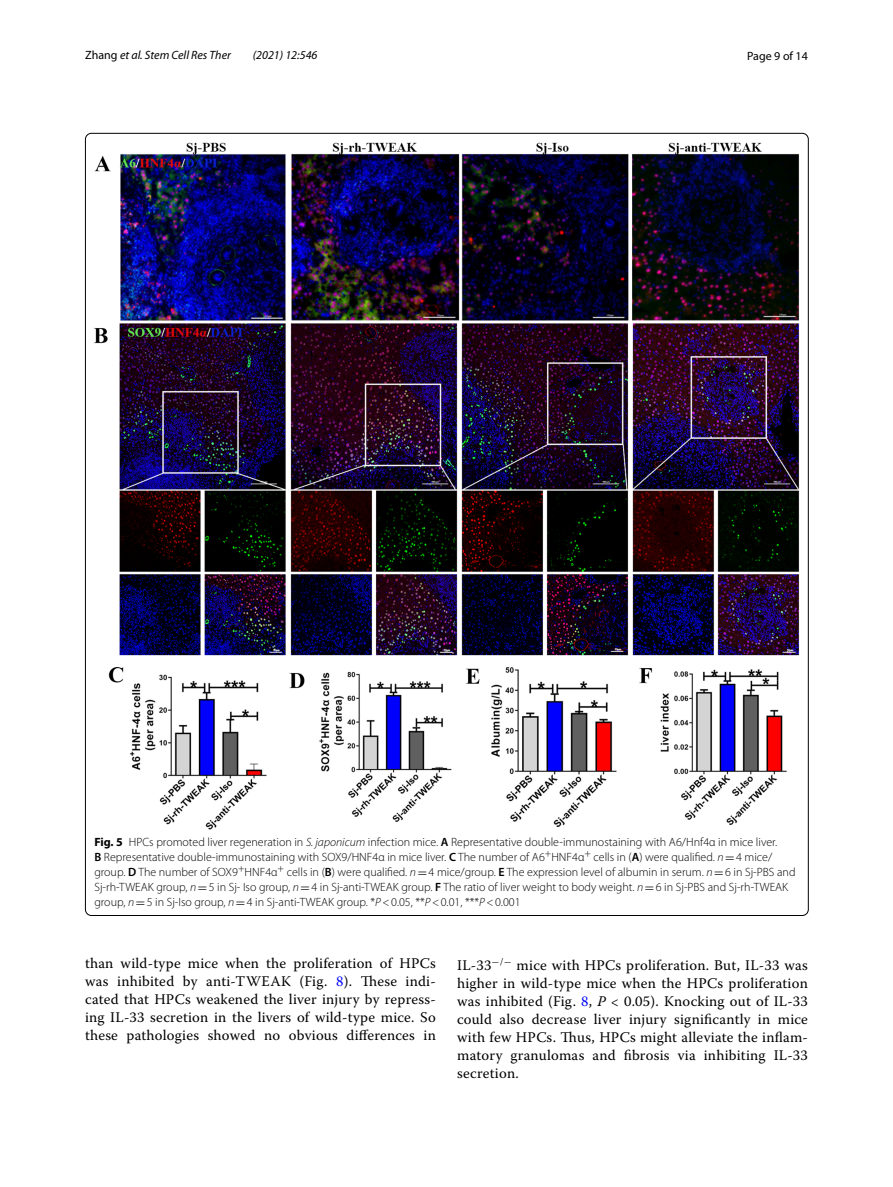
<style>
.page{position:relative;width:893px;height:1187px;background:#fff}
.page>*{position:absolute;margin:0;border:0;box-sizing:border-box;transform-origin:0 0}
.t1{font:14.7px/18px "Warnock Pro";letter-spacing:.015em;color:#000;text-align:justify}
.t2{font:300 12px/15px "Myriad Pro";color:#000}
.t3{font:italic 12px "Myriad Pro";color:#000}
.t4{font:12px "Myriad Pro";color:#000}
.s1{font-style:normal}
.s2{font-weight:700}
.s3{font-style:italic}
.s4{font-weight:600}
.s5{font-family:"MTSY";font-weight:400}
.s6{color:#00f}
</style>
<div class="page">
<img style="left:94px;top:142px;width:706px;height:688px">
<p class="t3" style="left:85px;top:48px;width:147px"><span class="s1">Zhang</span> et al. Stem Cell Res Ther</p>
<p class="t3" style="left:253px;top:48px;width:66px">(2021) 12:546</p>
<p class="t4" style="left:747px;top:48px;width:62px">Page 9 of 14</p>
<p class="t2" style="left:94px;top:834px;width:703px"><span class="s2">Fig. 5</span> HPCs promoted liver regeneration in <span class="s3">S. japonicum</span> infection mice. <span class="s4">A</span> Representative double-immunostaining with A6/Hnf4α in mice liver.<br><span class="s4">B</span> Representative double-immunostaining with SOX9/HNF4α in mice liver. <span class="s4">C</span> The number of A6<sup>+</sup>HNF4α<sup>+</sup> cells in (<span class="s4">A</span>) were qualified. <span class="s3">n</span><span class="s5">=</span>4 mice/ group. <span class="s4">D</span> The number of SOX9<sup>+</sup>HNF4α<sup>+</sup> cells in (<span class="s4">B</span>) were qualified. <span class="s3">n</span><span class="s5">=</span>4 mice/group. <span class="s4">E</span> The expression level of albumin in serum. <span class="s3">n</span><span class="s5">=</span>6 in Sj-PBS and Sj-rh-TWEAK group, <span class="s3">n</span><span class="s5">=</span>5 in Sj- Iso group, <span class="s3">n</span><span class="s5">=</span>4 in Sj-anti-TWEAK group. <span class="s4">F</span> The ratio of liver weight to body weight. <span class="s3">n</span><span class="s5">=</span>6 in Sj-PBS and Sj-rh-TWEAK group, <span class="s3">n</span><span class="s5">=</span>5 in Sj-Iso group, <span class="s3">n</span><span class="s5">=</span>4 in Sj-anti-TWEAK group. *<span class="s3">P</span>&lt;0.05, **<span class="s3">P</span>&lt;0.01, ***<span class="s3">P</span>&lt;0.001</p>
<p class="t1" style="left:85px;top:954px;width:352px">than wild-type mice when the proliferation of HPCs was inhibited by anti-TWEAK (Fig. <span class="s6">8</span>). These indi&shy;cated that HPCs weakened the liver injury by repress&shy;ing IL-33 secretion in the livers of wild-type mice. So these pathologies showed no obvious differences in</p>
<p class="t1" style="left:457px;top:956px;width:352px">IL-33<sup>−</sup><sup>/</sup><sup>−</sup> mice with HPCs proliferation. But, IL-33 was higher in wild-type mice when the HPCs proliferation was inhibited (Fig. <span class="s6">8</span>, <span class="s3">P</span> &lt; 0.05). Knocking out of IL-33 could also decrease liver injury significantly in mice with few HPCs. Thus, HPCs might alleviate the inflam&shy;matory granulomas and fibrosis via inhibiting IL-33 secretion.</p>
</div>
